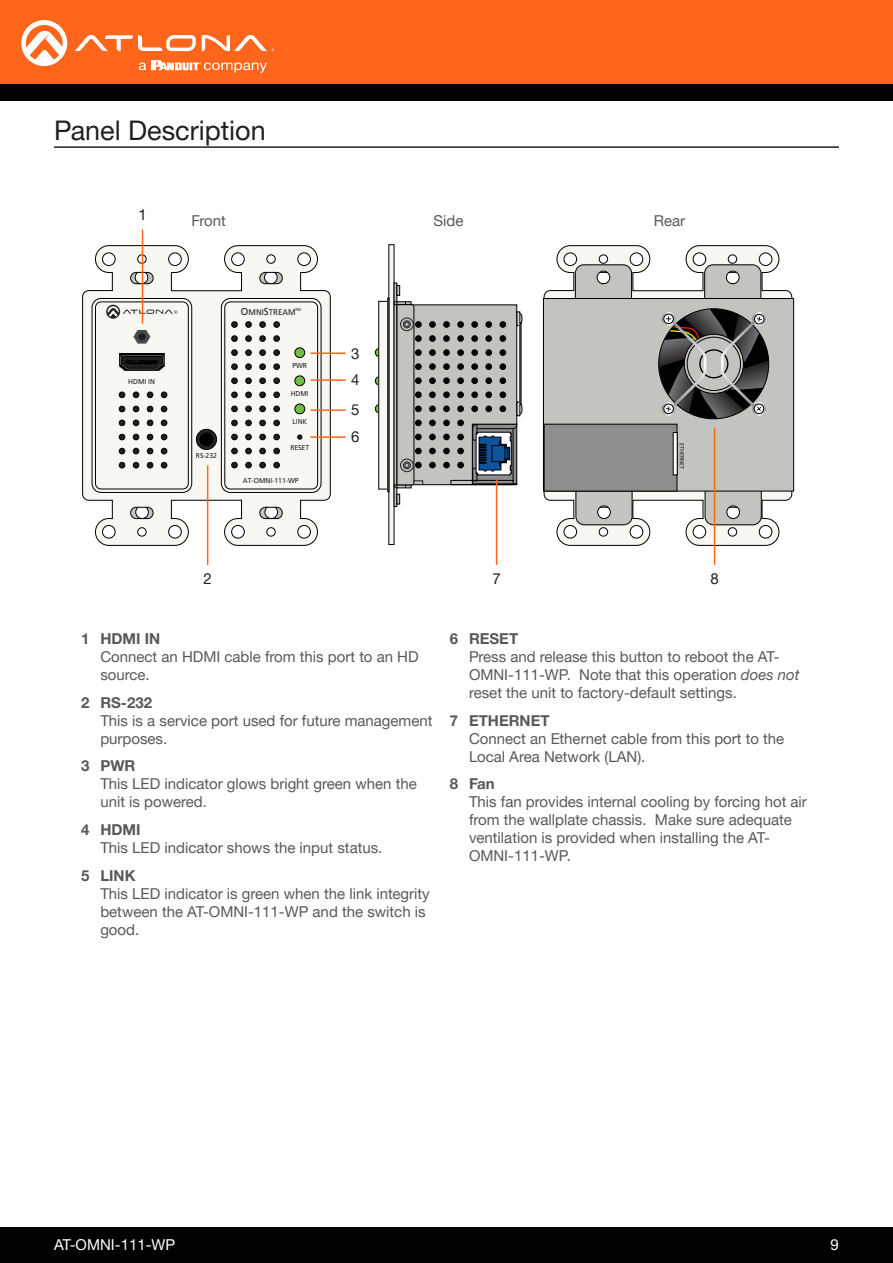
<style>
.page{position:relative;width:893px;height:1263px;background:#fff}
.page>*{position:absolute;margin:0;border:0;box-sizing:border-box;transform-origin:0 0}
.Section_Header{font:27px "Helvetica Neue LTW1 G";color:#231f20}
.Numbered_Steps{font:15px/18px "Helvetica Neue LTW1 G";color:#57585a}
.t1{font:15px "Helvetica Neue LTW1 G";color:#fff}
.t2{font:15px "Helvetica Neue LTW1 G";color:#231f20}
.t3{font:8.25px "Frutiger LT Std";color:#221f1f}
.t4{font:7.05px "Frutiger LT Std";color:#221f1f;scale:.95 1}
.t5{font:6.15px "Frutiger LT Std";color:#221f1f;scale:.91 1}
.t6{font:4.2px "Frutiger LT Std";color:#221f1f;scale:.95 1}
.s1{font-size:10.05px}
.s2{font-weight:700}
.s3{font-style:italic}
</style>
<div class="page">
<div style="left:0;top:1227px;width:893px;height:36px;background:#000"></div>
<div style="left:0;top:0;width:893px;height:84px;background:#ff661c"></div>
<div style="left:0;top:84px;width:893px;height:16px;background:#000"></div>
<svg style="left:75px;top:35px;width:121px;height:16px"></svg>
<svg style="left:202px;top:35px;width:72px;height:16px"></svg>
<svg style="left:21px;top:20px;width:46px;height:46px"></svg>
<svg style="left:139px;top:60px;width:128px;height:13px"></svg>
<svg style="left:544px;top:245px;width:248px;height:301px"></svg>
<svg style="left:575px;top:264px;width:57px;height:34px;background:#b6b8b4"></svg>
<svg style="left:82px;top:245px;width:249px;height:301px"></svg>
<div style="left:221px;top:298px;width:100px;height:194px;background:linear-gradient(to bottom,#f7f5f0,#f5f4ef);border-radius:9px"></div>
<div style="left:221px;top:298px;width:100px;height:195px;border:1px solid #000;border-radius:9px"></div>
<div style="left:92px;top:298px;width:100px;height:195px;border:1px solid #000;border-radius:9px"></div>
<svg style="left:196px;top:429px;width:21px;height:20px"></svg>
<div style="left:196px;top:429px;width:21px;height:21px;border:1px solid #000;border-radius:50%"></div>
<div style="left:200px;top:433px;width:13px;height:13px;background:#000;border-radius:50%"></div>
<div style="left:200px;top:433px;width:13px;height:13px;border:1px solid #000;border-radius:50%"></div>
<svg style="left:225px;top:264px;width:93px;height:261px"></svg>
<svg style="left:95px;top:264px;width:94px;height:261px"></svg>
<svg style="left:705px;top:491px;width:57px;height:34px;background:#b5b5b0"></svg>
<svg style="left:575px;top:491px;width:58px;height:34px;background:#b2b4b0"></svg>
<div style="left:543px;top:298px;width:251px;height:193px;background:#c2c4bf"></div>
<div style="left:544px;top:424px;width:133px;height:67px;background:#8e8e8e"></div>
<div style="left:544px;top:424px;width:133px;height:67px;border:1px solid #000"></div>
<svg style="left:651px;top:264px;width:126px;height:157px;background:#8e8e8c"></svg>
<svg style="left:375px;top:348px;width:4px;height:9px"></svg>
<svg style="left:375px;top:376px;width:4px;height:9px"></svg>
<svg style="left:375px;top:404px;width:4px;height:9px"></svg>
<div style="left:379px;top:301px;width:10px;height:188px;background:#f9f7f2"></div>
<div style="left:379px;top:301px;width:10px;height:188px;border:1px solid #000"></div>
<div style="left:389px;top:245px;width:5px;height:299px;background:#f9f7f2"></div>
<div style="left:388px;top:298px;width:1px;height:194px;border:1px solid #000"></div>
<div style="left:394px;top:283px;width:3px;height:224px;border:1px solid #000"></div>
<svg style="left:397px;top:494px;width:3px;height:10px"></svg>
<svg style="left:394px;top:285px;width:128px;height:203px;background:#a3a5a4"></svg>
<div style="left:520px;top:323px;width:1px;height:82px;border:1px solid #000"></div>
<hr style="left:54px;top:146px;width:785px;height:2px;background:#231f20">
<hr style="left:142px;top:230px;width:1px;height:94px;background:#ff661c">
<hr style="left:207px;top:465px;width:1px;height:100px;background:#ff661c">
<hr style="left:496px;top:479px;width:1px;height:86px;background:#ff661c">
<hr style="left:714px;top:427px;width:1px;height:138px;background:#ff661c">
<hr style="left:310px;top:352px;width:36px;height:2px;background:#ff661c">
<hr style="left:310px;top:379px;width:36px;height:2px;background:#ff661c">
<hr style="left:310px;top:409px;width:36px;height:2px;background:#ff661c">
<hr style="left:310px;top:436px;width:36px;height:2px;background:#ff661c">
<p class="Section_Header" style="left:54px;top:113px;width:213px">Panel Description</p>
<p class="t2" style="left:138px;top:206px;width:10px">1</p>
<p class="t4" style="left:128px;top:377px;width:30px">HDMI IN</p>
<p class="Numbered_Steps" style="left:192px;top:211px;width:36px">Front</p>
<p class="Numbered_Steps" style="left:433px;top:211px;width:31px">Side</p>
<p class="Numbered_Steps" style="left:654px;top:211px;width:33px">Rear</p>
<p class="t4" style="left:196px;top:452px;width:24px">RS-232</p>
<p class="t6" style="left:295px;top:307px;width:8px">TM</p>
<p class="t3" style="left:241px;top:308px;width:56px"><span class="s1">O</span>MNI<span class="s1">S</span>TREAM</p>
<p class="t4" style="left:292px;top:361px;width:17px">PWR</p>
<p class="t4" style="left:291px;top:389px;width:21px">HDMI</p>
<p class="t4" style="left:292px;top:418px;width:17px">LINK</p>
<p class="t4" style="left:290px;top:443px;width:21px">RESET</p>
<p class="t4" style="left:243px;top:476px;width:60px">AT-OMNI-111-WP</p>
<p class="t2" style="left:351px;top:344px;width:10px">3</p>
<p class="t2" style="left:351px;top:371px;width:10px">4</p>
<p class="t2" style="left:351px;top:401px;width:10px">5</p>
<p class="t2" style="left:351px;top:428px;width:10px">6</p>
<p class="t5" style="left:685px;top:442px;width:31px;rotate:90deg">ETHERNET</p>
<p class="t2" style="left:203px;top:570px;width:10px">2</p>
<p class="t2" style="left:492px;top:570px;width:10px">7</p>
<p class="t2" style="left:710px;top:570px;width:10px">8</p>
<p class="Numbered_Steps" style="left:100px;top:630px;width:320px;text-indent:-19px"><span class="s2">1 HDMI IN<br></span>Connect an HDMI cable from this port to an HD source.</p>
<p class="Numbered_Steps" style="left:100px;top:693px;width:334px;text-indent:-19px"><span class="s2">2 RS-232<br></span>This is a service port used for future management purposes.</p>
<p class="Numbered_Steps" style="left:100px;top:757px;width:318px;text-indent:-19px"><span class="s2">3 PWR<br></span>This LED indicator glows bright green when the unit is powered.</p>
<p class="Numbered_Steps" style="left:100px;top:821px;width:284px;text-indent:-19px"><span class="s2">4 HDMI<br></span>This LED indicator shows the input status.</p>
<p class="Numbered_Steps" style="left:100px;top:866px;width:331px;text-indent:-19px"><span class="s2">5 LINK<br></span>This LED indicator is green when the link integrity between the AT-OMNI-111-WP and the switch is good.</p>
<p class="Numbered_Steps" style="left:469px;top:630px;width:332px;text-indent:-19px"><span class="s2">6 RESET<br></span>Press and release this button to reboot the AT-OMNI-111-WP. Note that this operation <span class="s3">does not </span>reset the unit to factory-default settings.</p>
<p class="Numbered_Steps" style="left:469px;top:711px;width:317px;text-indent:-19px"><span class="s2">7 ETHERNET<br></span>Connect an Ethernet cable from this port to the<br>Local Area Network (LAN).</p>
<p class="Numbered_Steps" style="left:469px;top:775px;width:339px;text-indent:-19px"><span class="s2">8 Fan<br></span>This fan provides internal cooling by forcing hot air from the wallplate chassis. Make sure adequate ventilation is provided when installing the AT-OMNI-111-WP.</p>
<p class="t1" style="left:54px;top:1235px;width:123px">AT-OMNI-111-WP</p>
<p class="t1" style="left:831px;top:1235px;width:10px">9</p>
</div>
